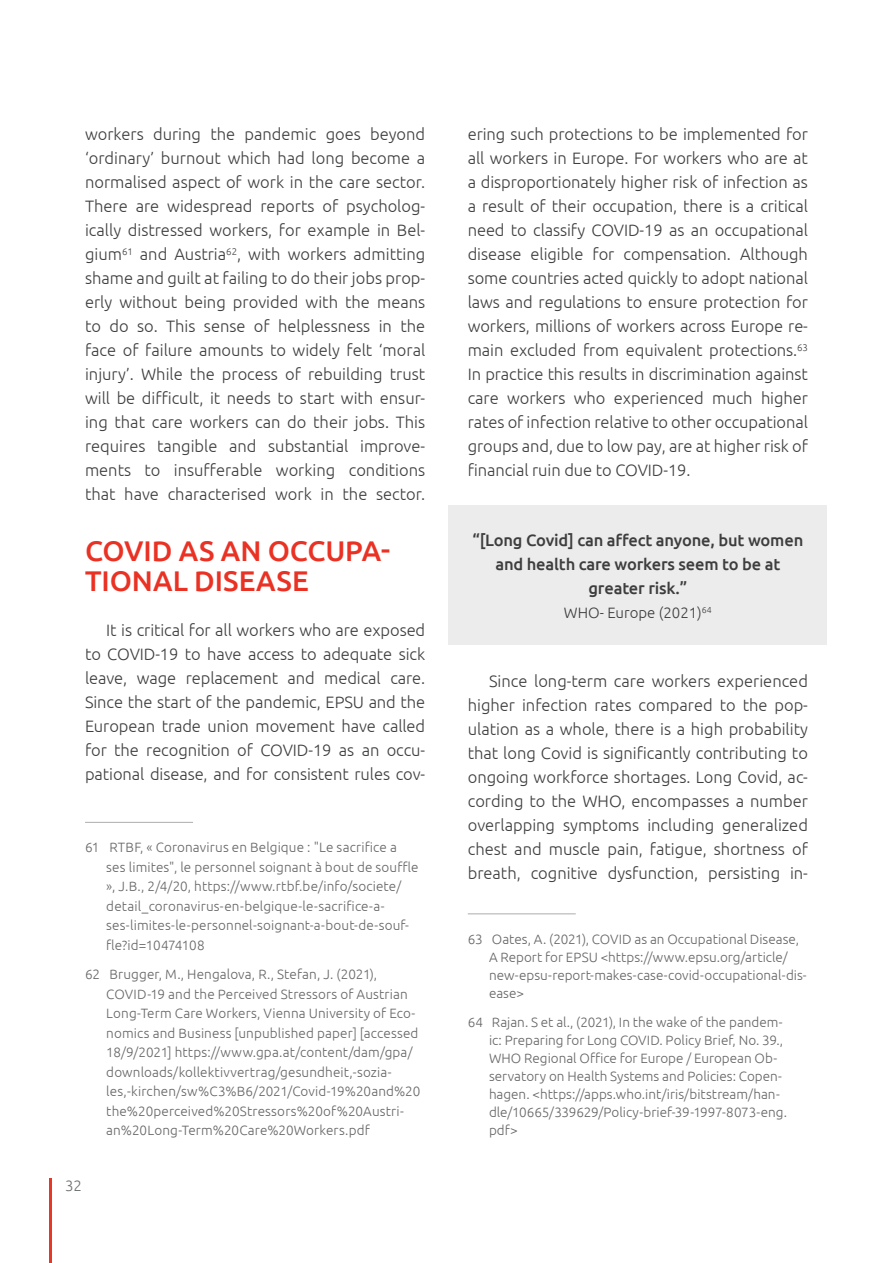
<style>
.page{position:relative;width:893px;height:1263px;background:#fff}
.page>*{position:absolute;margin:0;border:0;box-sizing:border-box;transform-origin:0 0}
.Subtitle{font:500 28.5px/30px "Ubuntu";color:#e93224}
.Paragraph__general{font:300 16.5px/24px "Ubuntu";color:#3e3e3f;text-align:justify}
.Paragraph__general-2{font:500 16.5px/24px "Ubuntu";letter-spacing:-.01em;color:#3e3e3f;text-align:center}
.Paragraph__general-3{font:300 15px "Ubuntu";color:#3e3e3f}
.t1{font:300 15px "Ubuntu";color:#6c6d70}
.Paragraph__footnote{font:300 13.5px/19.5px "Ubuntu";letter-spacing:.005em;color:#666}
</style>
<div class="page">
<hr style="left:50px;top:1178px;width:2px;height:85px;background:#e73827">
<hr style="left:85px;top:822px;width:108px;height:1px;background:#adadad">
<hr style="left:468px;top:913px;width:108px;height:1px;background:#adadad">
<div style="left:448px;top:505px;width:379px;height:140px;background:#ececec"></div>
<p class="Paragraph__general" style="left:85px;top:122px;width:342px">workers during the pandemic goes beyond ‘ordinary’ burnout which had long become a normalised aspect of work in the care sector.<br>There are widespread reports of psycholog&shy;ically distressed workers, for example in Bel&shy;gium<sup>61</sup> and Austria<sup>62</sup>, with workers admitting shame and guilt at failing to do their jobs prop&shy;erly without being provided with the means to do so. This sense of helplessness in the face of failure amounts to widely felt ‘moral injury’. While the process of rebuilding trust will be difficult, it needs to start with ensur&shy;ing that care workers can do their jobs. This requires tangible and substantial improve&shy;ments to insufferable working conditions that have characterised work in the sector.</p>
<p class="Subtitle" style="left:85px;top:534px;width:307px">COVID AS AN OCCUPA-<br>TIONAL DISEASE</p>
<p class="Paragraph__general" style="left:85px;top:618px;width:342px;text-indent:21px">It is critical for all workers who are exposed to COVID-19 to have access to adequate sick leave, wage replacement and medical care.<br>Since the start of the pandemic, EPSU and the European trade union movement have called for the recognition of COVID-19 as an occu&shy;pational disease, and for consistent rules cov-</p>
<p class="Paragraph__footnote" style="left:106px;top:837px;width:314px;text-indent:-21px">61 RTBF, « Coronavirus en Belgique : "Le sacrifice a ses limites", le personnel soignant à bout de souffle », J.B., 2/4/20, https://www.rtbf.be/info/societe/ detail_coronavirus-en-belgique-le-sacrifice-a&shy;ses-limites-le-personnel-soignant-a-bout-de-souf&shy;fle?id=10474108</p>
<p class="Paragraph__footnote" style="left:106px;top:964px;width:316px;text-indent:-21px">62 Brugger, M., Hengalova, R., Stefan, J. (2021), COVID-19 and the Perceived Stressors of Austrian Long-Term Care Workers, Vienna University of Eco&shy;nomics and Business [unpublished paper] [accessed 18/9/2021] https://www.gpa.at/content/dam/gpa/ downloads/kollektivvertrag/gesundheit,-sozia&shy;les,-kirchen/sw%C3%B6/2021/Covid-19%20and%20 the%20perceived%20Stressors%20of%20Austri&shy;an%20Long-Term%20Care%20Workers.pdf</p>
<p class="t1" style="left:65px;top:1177px;width:18px">32</p>
<p class="Paragraph__general" style="left:468px;top:122px;width:342px">ering such protections to be implemented for all workers in Europe. For workers who are at a disproportionately higher risk of infection as a result of their occupation, there is a critical need to classify COVID-19 as an occupational disease eligible for compensation. Although some countries acted quickly to adopt national laws and regulations to ensure protection for workers, millions of workers across Europe re&shy;main excluded from equivalent protections.<sup>63<br></sup>In practice this results in discrimination against care workers who experienced much higher rates of infection relative to other occupational groups and, due to low pay, are at higher risk of financial ruin due to COVID-19.</p>
<p class="Paragraph__general-2" style="left:472px;top:527px;width:332px">“[Long Covid] can affect anyone, but women and health care workers seem to be at greater risk.”</p>
<p class="Paragraph__general-3" style="left:564px;top:603px;width:149px">WHO- Europe (2021)<sup>64</sup></p>
<p class="Paragraph__general" style="left:468px;top:669px;width:342px;text-indent:21px">Since long-term care workers experienced higher infection rates compared to the pop&shy;ulation as a whole, there is a high probability that long Covid is significantly contributing to ongoing workforce shortages. Long Covid, ac&shy;cording to the WHO, encompasses a number overlapping symptoms including generalized chest and muscle pain, fatigue, shortness of breath, cognitive dysfunction, persisting in-</p>
<p class="Paragraph__footnote" style="left:489px;top:929px;width:319px;line-height:18px;text-indent:-21px">63 Oates, A. (2021), COVID as an Occupational Disease, A Report for EPSU &lt;https://www.epsu.org/article/ new-epsu-report-makes-case-covid-occupational-dis&shy;ease&gt;</p>
<p class="Paragraph__footnote" style="left:489px;top:1013px;width:300px;line-height:18px;text-indent:-21px">64 Rajan. S et al., (2021), In the wake of the pandem&shy;ic: Preparing for Long COVID. Policy Brief, No. 39., WHO Regional Office for Europe / European Ob&shy;servatory on Health Systems and Policies: Copen&shy;hagen. &lt;https://apps.who.int/iris/bitstream/han&shy;dle/10665/339629/Policy-brief-39-1997-8073-eng. pdf&gt;</p>
</div>
